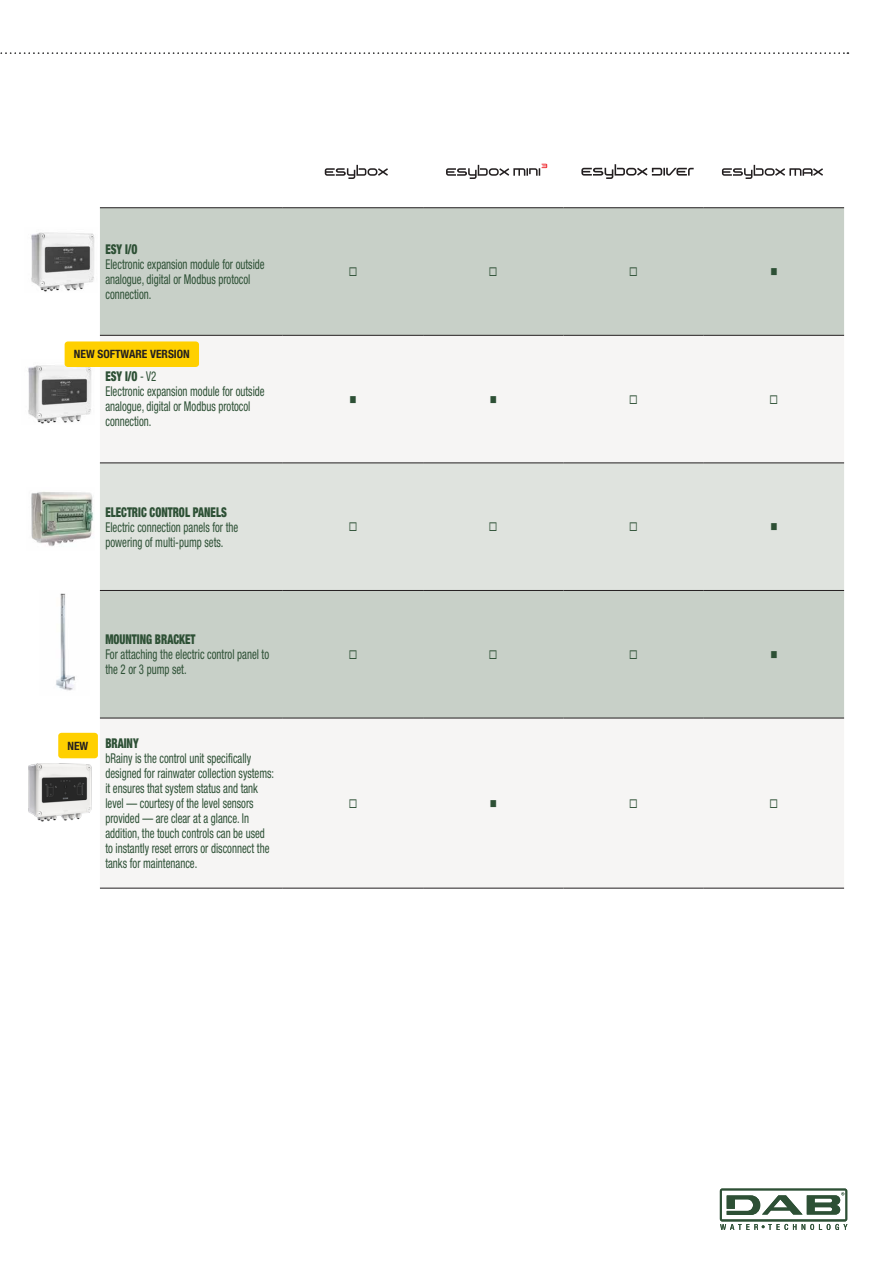
<style>
.page{position:relative;width:893px;height:1263px;background:#fff}
.page>*{position:absolute;margin:0;border:0;box-sizing:border-box;transform-origin:0 0}
.t1{font:condensed 13.5px/15px "Helvetica Neue LT Std";color:#2d5035;scale:.8 1}
.t2{font:900 condensed 13.5px "Helvetica Neue LT Std";color:#2d5035;scale:.8 1}
.t3{font:12px "Wingdings";color:#2d5035;scale:.8 1}
.t4{font:700 condensed 11.4px "Helvetica Neue LT Std";color:#231f20}
.s1{font-weight:900}
</style>
<div class="page">
<svg style="left:720px;top:1188px;width:127px;height:42px"></svg>
<svg style="left:0;top:52px;width:848px;height:2px"></svg>
<div style="left:100px;top:208px;width:744px;height:127px;background:#c8d0c8"></div>
<svg style="left:100px;top:336px;width:744px;height:552px;fill:#f6f5f4"></svg>
<div style="left:100px;top:464px;width:744px;height:126px;background:#dfe3de"></div>
<hr style="left:100px;top:207px;width:183px;height:1px;background:#231f20">
<hr style="left:283px;top:207px;width:140px;height:1px;background:#231f20">
<hr style="left:423px;top:207px;width:140px;height:1px;background:#231f20">
<hr style="left:563px;top:207px;width:141px;height:1px;background:#231f20">
<hr style="left:704px;top:207px;width:140px;height:1px;background:#231f20">
<hr style="left:100px;top:335px;width:183px;height:1px;background:#231f20">
<hr style="left:283px;top:335px;width:140px;height:1px;background:#231f20">
<hr style="left:423px;top:335px;width:140px;height:1px;background:#231f20">
<hr style="left:563px;top:335px;width:141px;height:1px;background:#231f20">
<hr style="left:704px;top:335px;width:140px;height:1px;background:#231f20">
<hr style="left:100px;top:463px;width:183px;height:1px;background:#231f20">
<hr style="left:283px;top:463px;width:140px;height:1px;background:#231f20">
<hr style="left:423px;top:463px;width:140px;height:1px;background:#231f20">
<hr style="left:563px;top:463px;width:141px;height:1px;background:#231f20">
<hr style="left:704px;top:463px;width:140px;height:1px;background:#231f20">
<hr style="left:100px;top:590px;width:183px;height:1px;background:#231f20">
<hr style="left:283px;top:590px;width:140px;height:1px;background:#231f20">
<hr style="left:423px;top:590px;width:140px;height:1px;background:#231f20">
<hr style="left:563px;top:590px;width:141px;height:1px;background:#231f20">
<hr style="left:704px;top:590px;width:140px;height:1px;background:#231f20">
<hr style="left:100px;top:718px;width:183px;height:1px;background:#231f20">
<hr style="left:283px;top:718px;width:140px;height:1px;background:#231f20">
<hr style="left:423px;top:718px;width:140px;height:1px;background:#231f20">
<hr style="left:563px;top:718px;width:141px;height:1px;background:#231f20">
<hr style="left:704px;top:718px;width:140px;height:1px;background:#231f20">
<hr style="left:100px;top:888px;width:183px;height:1px;background:#231f20">
<hr style="left:283px;top:888px;width:140px;height:1px;background:#231f20">
<hr style="left:423px;top:888px;width:140px;height:1px;background:#231f20">
<hr style="left:563px;top:888px;width:141px;height:1px;background:#231f20">
<hr style="left:704px;top:888px;width:140px;height:1px;background:#231f20">
<svg style="left:325px;top:165px;width:63px;height:14px"></svg>
<svg style="left:446px;top:164px;width:101px;height:15px"></svg>
<svg style="left:722px;top:165px;width:101px;height:14px"></svg>
<svg style="left:581px;top:164px;width:113px;height:15px"></svg>
<img style="left:31px;top:232px;width:64px;height:60px">
<img style="left:31px;top:492px;width:63px;height:55px">
<img style="left:56px;top:593px;width:19px;height:98px">
<img style="left:28px;top:360px;width:64px;height:64px">
<img style="left:28px;top:758px;width:67px;height:64px">
<div style="left:65px;top:341px;width:134px;height:26px;background:#ffd000;border-radius:3px"></div>
<div style="left:58px;top:733px;width:40px;height:25px;background:#ffd000;border-radius:3px"></div>
<svg style="left:349px;top:267px;width:7px;height:9px"></svg>
<svg style="left:490px;top:267px;width:7px;height:9px"></svg>
<svg style="left:630px;top:267px;width:7px;height:9px"></svg>
<svg style="left:630px;top:395px;width:7px;height:9px"></svg>
<svg style="left:770px;top:395px;width:7px;height:9px"></svg>
<svg style="left:349px;top:522px;width:7px;height:9px"></svg>
<svg style="left:490px;top:522px;width:7px;height:9px"></svg>
<svg style="left:630px;top:522px;width:7px;height:9px"></svg>
<svg style="left:349px;top:650px;width:7px;height:9px"></svg>
<svg style="left:490px;top:650px;width:7px;height:9px"></svg>
<svg style="left:630px;top:650px;width:7px;height:9px"></svg>
<svg style="left:349px;top:799px;width:7px;height:9px"></svg>
<svg style="left:630px;top:799px;width:7px;height:9px"></svg>
<svg style="left:770px;top:799px;width:7px;height:9px"></svg>
<p class="t2" style="left:105px;top:241px;width:42px">ESY I/O</p>
<p class="t1" style="left:105px;top:256px;width:201px">Electronic expansion module for outside analogue, digital or Modbus protocol connection.</p>
<p class="t3" style="left:770px;top:265px;width:10px">■</p>
<p class="t4" style="left:74px;top:347px;width:118px">NEW SOFTWARE VERSION</p>
<p class="t1" style="left:105px;top:369px;width:201px"><span class="s1">ESY I/O</span> - V2<br>Electronic expansion module for outside analogue, digital or Modbus protocol connection.</p>
<p class="t3" style="left:349px;top:393px;width:10px">■</p>
<p class="t3" style="left:490px;top:393px;width:10px">■</p>
<p class="t2" style="left:105px;top:504px;width:153px">ELECTRIC CONTROL PANELS</p>
<p class="t1" style="left:105px;top:519px;width:168px">Electric connection panels for the powering of multi-pump sets.</p>
<p class="t3" style="left:770px;top:520px;width:10px">■</p>
<p class="t2" style="left:105px;top:631px;width:114px">MOUNTING BRACKET</p>
<p class="t1" style="left:105px;top:647px;width:206px">For attaching the electric control panel to the 2 or 3 pump set.</p>
<p class="t3" style="left:770px;top:648px;width:10px">■</p>
<p class="t4" style="left:68px;top:739px;width:22px">NEW</p>
<p class="t2" style="left:105px;top:735px;width:43px">BRAINY</p>
<p class="t1" style="left:105px;top:750px;width:212px">bRainy is the control unit specifically designed for rainwater collection systems: it ensures that system status and tank level — courtesy of the level sensors provided — are clear at a glance. In addition, the touch controls can be used to instantly reset errors or disconnect the tanks for maintenance.</p>
<p class="t3" style="left:490px;top:797px;width:10px">■</p>
</div>
